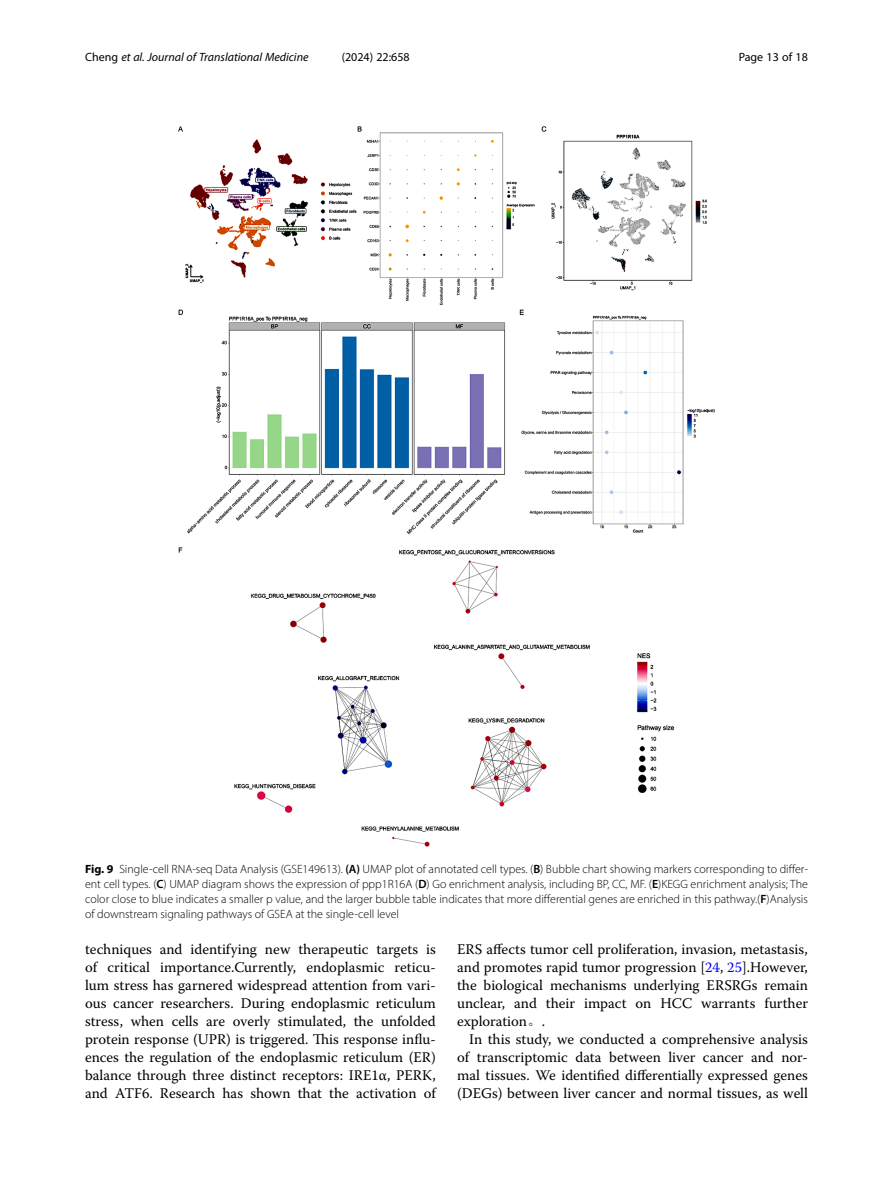
<style>
.page{position:relative;width:893px;height:1191px;background:#fff}
.page>*{position:absolute;margin:0;border:0;box-sizing:border-box;transform-origin:0 0}
.Body_Text{font:14.7px/18px "Warnock Pro";color:#000;text-align:justify}
.Body_Text_Indent{font:14.7px/18px "Warnock Pro";color:#000;text-align:justify}
.Figure_Caption{font:300 12px/15px "Myriad Pro";color:#000;text-align:justify}
.t1{font:italic 12px "Myriad Pro";color:#000}
.t2{font:12px "Myriad Pro";color:#000}
.s1{font-style:normal}
.s2{font-weight:700}
.s3{font-weight:600}
.s4{color:#00f}
.s5{font-family:"Sim Sun"}
</style>
<div class="page">
<img style="left:179px;top:126px;width:535px;height:720px">
<p class="t1" style="left:85px;top:50px;width:225px"><span class="s1">Cheng</span> et al. Journal of Translational Medicine</p>
<p class="t2" style="left:342px;top:50px;width:70px">(2024) 22:658</p>
<p class="t2" style="left:739px;top:50px;width:71px">Page 13 of 18</p>
<p class="Figure_Caption" style="left:85px;top:861px;width:724px"><span class="s2">Fig. 9</span> Single-cell RNA-seq Data Analysis (GSE149613). <span class="s3">(A)</span> UMAP plot of annotated cell types. (<span class="s3">B</span>) Bubble chart showing markers corresponding to differ&shy;ent cell types. (<span class="s3">C</span>) UMAP diagram shows the expression of ppp1R16A (<span class="s3">D</span>) Go enrichment analysis, including BP, CC, MF. (<span class="s3">E</span>)KEGG enrichment analysis; The color close to blue indicates a smaller p value, and the larger bubble table indicates that more differential genes are enriched in this pathway.(<span class="s3">F</span>)Analysis of downstream signaling pathways of GSEA at the single-cell level</p>
<p class="Body_Text" style="left:85px;top:940px;width:352px">techniques and identifying new therapeutic targets is of critical importance.Currently, endoplasmic reticu&shy;lum stress has garnered widespread attention from vari&shy;ous cancer researchers. During endoplasmic reticulum stress, when cells are overly stimulated, the unfolded protein response (UPR) is triggered. This response influ&shy;ences the regulation of the endoplasmic reticulum (ER) balance through three distinct receptors: IRE1α, PERK, and ATF6. Research has shown that the activation of</p>
<p class="Body_Text" style="left:457px;top:940px;width:352px">ERS affects tumor cell proliferation, invasion, metastasis, and promotes rapid tumor progression [<span class="s4">24</span>, <span class="s4">25</span>].However, the biological mechanisms underlying ERSRGs remain unclear, and their impact on HCC warrants further exploration<span class="s5">。</span>.</p>
<p class="Body_Text_Indent" style="left:457px;top:1030px;width:352px;text-indent:12px">In this study, we conducted a comprehensive analysis of transcriptomic data between liver cancer and nor&shy;mal tissues. We identified differentially expressed genes (DEGs) between liver cancer and normal tissues, as well</p>
</div>
